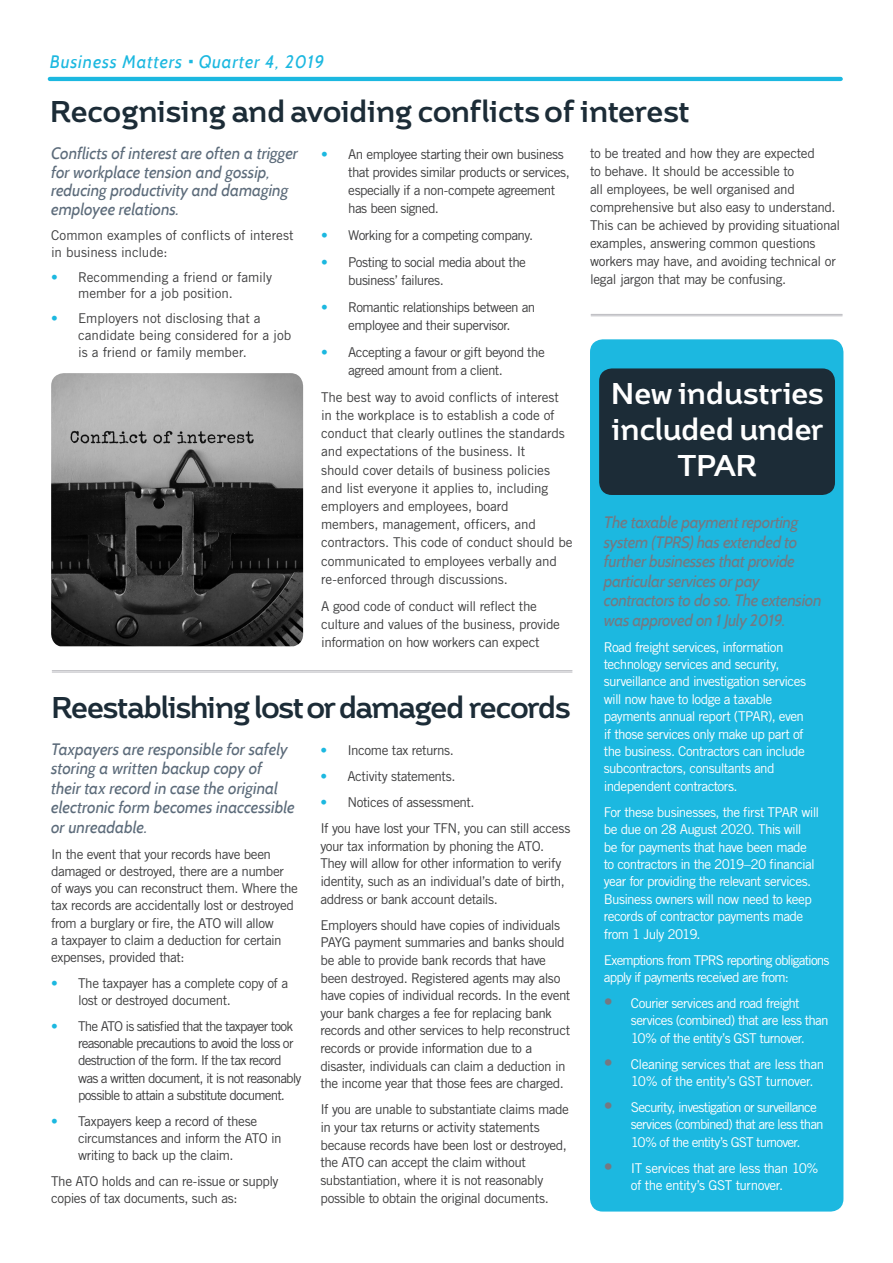
<style>
.page{position:relative;width:893px;height:1263px;background:#fff}
.page>*{position:absolute;margin:0;border:0;box-sizing:border-box;transform-origin:0 0}
.Title_-_Article{font:700 30px "Brisko Sans";letter-spacing:-.02em;color:#1c2c37}
.Title_-_Article-2{font:700 30px "Brisko Sans";letter-spacing:-.04em;color:#1c2c37}
.Title_-_Article-3{font:700 30px/36px "Brisko Sans";letter-spacing:-.01em;color:#fff;text-align:center}
.t1{font:italic 18px "Cabin";letter-spacing:.045em;color:#1cb8e0}
.Body_Text{font:italic 16.5px/19.5px "Cabin";color:#5c6b7a}
.Body_Text-2{font:italic 16.5px/19.5px "Cabin";letter-spacing:-.02em;color:#757881}
.Body_Text-3{font:13.5px/18.3px "Trade Gothic LT Std";letter-spacing:-.03em;color:#3e3e3f}
.Body_Text-4{font:13.5px/17.4px "Trade Gothic LT Std";letter-spacing:-.045em;color:#fff}
.Body_Text-5{font:13.5px/16.5px "Trade Gothic LT Std";letter-spacing:-.005em;color:#3e3e3f}
.Body_Text-6{font:13.5px/17.2px "Trade Gothic LT Std";letter-spacing:-.065em;color:#3e3e3f}
.Body_Text-7{font:13.5px/17.4px "Trade Gothic LT Std";letter-spacing:-.065em;color:#fff}
.s1{color:#1cb8e0}
.s2{font-size:18px;color:#757881}
</style>
<div class="page">
<img style="left:51px;top:373px;width:252px;height:273px">
<hr style="left:50px;top:77px;width:791px;height:4px;background:#1cb8e0">
<div style="left:590px;top:339px;width:253px;height:872px;background:#1cb8e0;border-radius:13px"></div>
<hr style="left:52px;top:672px;width:520px;height:1px;background:#bbbbc0">
<hr style="left:52px;top:670px;width:520px;height:1px;background:#bbbbc0">
<hr style="left:591px;top:315px;width:251px;height:1px;background:#bbbbc0">
<hr style="left:591px;top:314px;width:251px;height:1px;background:#bbbbc0">
<div style="left:599px;top:368px;width:236px;height:127px;background:#1c2c37;border-radius:13px"></div>
<p class="t1" style="left:50px;top:51px;width:276px">Business Matters Quarter 4, 2019</p>
<p class="Title_-_Article" style="left:50px;top:92px;width:641px">Recognising and avoiding conflicts of interest</p>
<p class="Body_Text" style="left:51px;top:143px;width:248px;line-height:18.8px">Conflicts of interest are often a trigger for workplace tension and gossip, reducing productivity and damaging employee relations.</p>
<p class="Body_Text-5" style="left:51px;top:227px;width:244px">Common examples of conflicts of interest in business include:</p>
<p class="Body_Text-5" style="left:78px;top:268px;width:196px;text-indent:-27px"><span class="s1">•</span> Recommending a friend or family member for a job position.</p>
<p class="Body_Text-5" style="left:78px;top:309px;width:215px;line-height:17.1px;text-indent:-27px"><span class="s1">•</span> Employers not disclosing that a candidate being considered for a job is a friend or family member.</p>
<p class="Body_Text-3" style="left:590px;top:144px;width:252px">to be treated and how they are expected<br>to behave. It should be accessible to<br>all employees, be well organised and comprehensive but also easy to understand.<br>This can be achieved by providing situational examples, answering common questions workers may have, and avoiding technical or legal jargon that may be confusing.</p>
<p class="Body_Text-3" style="left:348px;top:144px;width:223px;text-indent:-27px"><span class="s1">•</span> An employee starting their own business that provides similar products or services, especially if a non-compete agreement has been signed.</p>
<p class="Body_Text-3" style="left:321px;top:226px;width:214px"><span class="s1">•</span> Working for a competing company.</p>
<p class="Body_Text-3" style="left:348px;top:253px;width:179px;text-indent:-27px"><span class="s1">•</span> Posting to social media about the business’ failures.</p>
<p class="Body_Text-3" style="left:321px;top:298px;width:216px;text-align:center"><span class="s1">•</span> Romantic relationships between an employee and their supervisor.</p>
<p class="Body_Text-3" style="left:348px;top:343px;width:198px;text-indent:-27px"><span class="s1">•</span> Accepting a favour or gift beyond the agreed amount from a client.</p>
<p class="Body_Text-3" style="left:321px;top:387px;width:253px">The best way to avoid conflicts of interest in the workplace is to establish a code of conduct that clearly outlines the standards and expectations of the business. It<br>should cover details of business policies and list everyone it applies to, including employers and employees, board<br>members, management, officers, and contractors. This code of conduct should be communicated to employees verbally and re-enforced through discussions.</p>
<p class="Body_Text-3" style="left:321px;top:596px;width:240px">A good code of conduct will reflect the culture and values of the business, provide information on how workers can expect</p>
<p class="Title_-_Article-3" style="left:610px;top:375px;width:215px">New industries included under<br>TPAR</p>
<p class="Body_Text-2" style="left:604px;top:513px;width:219px">The taxable payment reporting system (TPRS) has extended to further businesses that provide particular services or pay contractors to do so. The extension was approved on 1 July 2019.</p>
<p class="Body_Text-4" style="left:604px;top:638px;width:204px">Road freight services, information technology services and security, surveillance and investigation services will now have to lodge a taxable payments annual report (TPAR), even if those services only make up part of the business. Contractors can include subcontractors, consultants and independent contractors.</p>
<p class="Body_Text-4" style="left:604px;top:803px;width:217px">For these businesses, the first TPAR will be due on 28 August 2020. This will<br>be for payments that have been made to contractors in the 2019–20 financial year for providing the relevant services.<br>Business owners will now need to keep records of contractor payments made from 1 July 2019.</p>
<p class="Body_Text-7" style="left:604px;top:951px;width:227px">Exemptions from TPRS reporting obligations apply if payments received are from:</p>
<p class="Body_Text-4" style="left:631px;top:994px;width:199px;text-indent:-27px"><span class="s2">•</span> Courier services and road freight services (combined) that are less than<br>10% of the entity’s GST turnover.</p>
<p class="Body_Text-4" style="left:631px;top:1055px;width:195px;text-indent:-27px"><span class="s2">•</span> Cleaning services that are less than<br>10% of the entity’s GST turnover.</p>
<p class="Body_Text-7" style="left:631px;top:1098px;width:194px;text-indent:-27px"><span class="s2">•</span> Security, investigation or surveillance services (combined) that are less than<br>10% of the entity’s GST turnover.</p>
<p class="Body_Text-4" style="left:631px;top:1159px;width:189px;text-indent:-27px"><span class="s2">•</span> IT services that are less than 10% of the entity’s GST turnover.</p>
<p class="Title_-_Article-2" style="left:51px;top:689px;width:520px">Reestablishing lost or damaged records</p>
<p class="Body_Text" style="left:51px;top:739px;width:245px">Taxpayers are responsible for safely storing a written backup copy of their tax record in case the original electronic form becomes inaccessible or unreadable.</p>
<p class="Body_Text-3" style="left:51px;top:845px;width:248px;line-height:17.2px">In the event that your records have been damaged or destroyed, there are a number of ways you can reconstruct them. Where the tax records are accidentally lost or destroyed from a burglary or fire, the ATO will allow<br>a taxpayer to claim a deduction for certain expenses, provided that:</p>
<p class="Body_Text-3" style="left:78px;top:974px;width:211px;line-height:17.2px;text-indent:-27px"><span class="s1">•</span> The taxpayer has a complete copy of a lost or destroyed document.</p>
<p class="Body_Text-6" style="left:78px;top:1017px;width:225px;text-indent:-27px"><span class="s1">•</span> The ATO is satisfied that the taxpayer took reasonable precautions to avoid the loss or destruction of the form. If the tax record was a written document, it is not reasonably possible to attain a substitute document.</p>
<p class="Body_Text-3" style="left:78px;top:1112px;width:205px;line-height:17.2px;text-indent:-27px"><span class="s1">•</span> Taxpayers keep a record of these circumstances and inform the ATO in writing to back up the claim.</p>
<p class="Body_Text-3" style="left:51px;top:1172px;width:229px;line-height:17.2px">The ATO holds and can re-issue or supply copies of tax documents, such as:</p>
<p class="Body_Text-3" style="left:320px;top:740px;width:135px"><span class="s1">•</span> Income tax returns.</p>
<p class="Body_Text-3" style="left:320px;top:767px;width:137px"><span class="s1">•</span> Activity statements.</p>
<p class="Body_Text-3" style="left:320px;top:793px;width:156px"><span class="s1">•</span> Notices of assessment.</p>
<p class="Body_Text-3" style="left:320px;top:819px;width:251px;line-height:17.7px">If you have lost your TFN, you can still access your tax information by phoning the ATO.<br>They will allow for other information to verify identity, such as an individual’s date of birth, address or bank account details.</p>
<p class="Body_Text-3" style="left:320px;top:916px;width:251px;line-height:17.7px">Employers should have copies of individuals PAYG payment summaries and banks should be able to provide bank records that have been destroyed. Registered agents may also have copies of individual records. In the event your bank charges a fee for replacing bank records and other services to help reconstruct records or provide information due to a disaster, individuals can claim a deduction in the income year that those fees are charged.</p>
<p class="Body_Text-3" style="left:320px;top:1101px;width:250px;line-height:17.5px">If you are unable to substantiate claims made in your tax returns or activity statements because records have been lost or destroyed, the ATO can accept the claim without substantiation, where it is not reasonably possible to obtain the original documents.</p>
</div>
